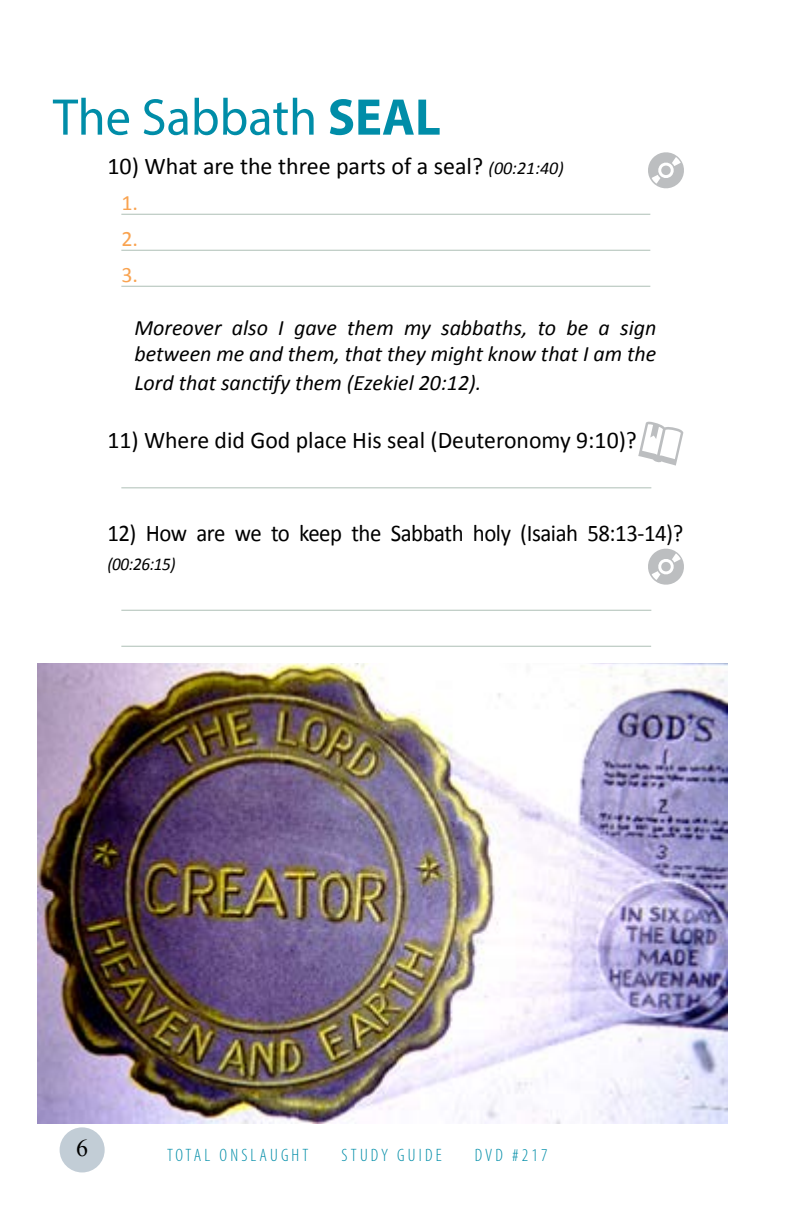
<style>
.page{position:relative;width:792px;height:1224px;background:#fff}
.page>*{position:absolute;margin:0;border:0;box-sizing:border-box;transform-origin:0 0}
.t1{font:52px "Myriad Pro";color:#008da8}
.t2{font:24px "Calibri";color:#000}
.t3{font:24px "Calibri";letter-spacing:-.02em;color:#000;scale:.95 1}
.t4{font:24px "Times New Roman";color:#000}
.t5{font:italic 22px/26.4px "Calibri";color:#000}
.t6{font:22px/36px "Calibri";color:#f9a350;text-align:justify}
.t7{font:300 condensed 18px "Myriad Pro";letter-spacing:.175em;color:#008da8}
.t8{font:italic 18px "Calibri";color:#000;scale:.95 1}
.s1{font-weight:700}
.s2{font-style:italic;font-size:18px}
</style>
<div class="page">
<div style="left:60px;top:1127px;width:45px;height:45px;background:#c2cdd6;border-radius:50%"></div>
<hr style="left:121px;top:214px;width:529px;height:1px;background:#aebfb6">
<hr style="left:121px;top:250px;width:529px;height:1px;background:#aebfb6">
<hr style="left:121px;top:286px;width:529px;height:1px;background:#aebfb6">
<hr style="left:121px;top:487px;width:530px;height:1px;background:#aebfb6">
<hr style="left:121px;top:610px;width:530px;height:1px;background:#aebfb6">
<hr style="left:121px;top:646px;width:530px;height:1px;background:#aebfb6">
<img style="left:37px;top:664px;width:690px;height:459px">
<svg style="left:648px;top:152px;width:36px;height:37px"></svg>
<svg style="left:648px;top:548px;width:36px;height:37px"></svg>
<svg style="left:638px;top:421px;width:45px;height:45px"></svg>
<h1 class="t1" style="left:53px;top:85px;width:389px">The Sabbath <span class="s1">SEAL</span></h1>
<p class="t2" style="left:107px;top:151px;width:458px">10) What are the three parts of a seal? <span class="s2">(00:21:40)</span></p>
<p class="t6" style="left:121px;top:185px;width:18px">1.<br>2.<br>3.</p>
<p class="t5" style="left:134px;top:314px;width:524px">Moreover also I gave them my sabbaths, to be a sign between me and them, that they might know that I am the</p>
<p class="t5" style="left:134px;top:369px;width:349px">Lord that sanctify them (Ezekiel 20:12).</p>
<p class="t2" style="left:107px;top:425px;width:531px">11) Where did God place His seal (Deuteronomy 9:10)?</p>
<p class="t3" style="left:107px;top:518px;width:608px">12) How are we to keep the Sabbath holy (Isaiah 58:13-14)?</p>
<p class="t8" style="left:107px;top:552px;width:74px">(00:26:15)</p>
<p class="t4" style="left:76px;top:1132px;width:13px">6</p>
<p class="t7" style="left:167px;top:1145px;width:143px">TOTAL ONSLAUGHT</p>
<p class="t7" style="left:342px;top:1145px;width:102px">STUDY GUIDE</p>
<p class="t7" style="left:475px;top:1145px;width:74px">DVD #217</p>
</div>
